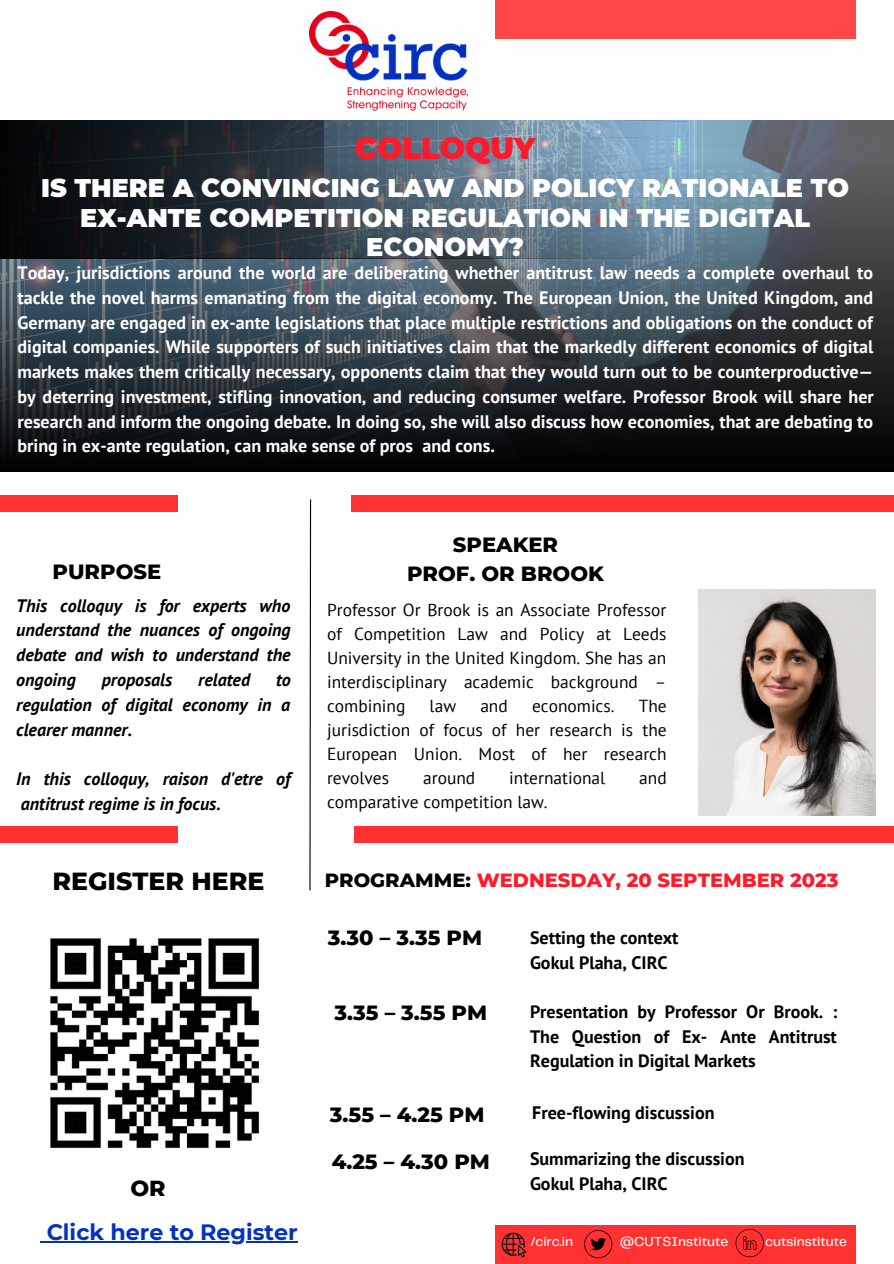
<style>
.page{position:relative;width:894px;height:1264px;background:#fff}
.page>*{position:absolute;margin:0;border:0;box-sizing:border-box;transform-origin:0 0}
.t1{font:900 30px "Montserrat";color:#ff1a2b}
.t2{font:900 25.5px/29.2px "Montserrat";color:#fff;text-align:center}
.t3{font:800 25.2px "Montserrat";color:#000}
.t4{font:700 22.2px "Montserrat";color:#0331c2}
.t5{font:800 22.2px "Montserrat";color:#000}
.t6{font:800 21px "Montserrat";color:#000}
.t7{font:800 19.5px "Montserrat";color:#ff1a2b}
.t8{font:700 18px/24.8px "PT Sans";color:#fff;text-align:justify}
.t9{font:italic 700 18px/24.8px "PT Sans";color:#000;text-align:justify}
.t10{font:700 18px/24.8px "PT Sans";color:#000;text-align:justify}
.t11{font:17.4px/23.9px "PT Sans";color:#000;text-align:justify}
.t12{font:500 13.5px "Telegraf";color:#fefefe}
.s1{color:#000}
</style>
<div class="page">
<div style="left:351px;top:495px;width:542px;height:16px;background:#ff3131"></div>
<svg style="left:0;top:120px;width:893px;height:351px;background:#2b3237"></svg>
<svg style="left:0;top:258px;width:323px;height:110px;background:#3e505e"></svg>
<svg style="left:0;top:120px;width:751px;height:138px;background:#455763"></svg>
<svg style="left:309px;top:499px;width:2px;height:392px"></svg>
<img style="left:310px;top:11px;width:157px;height:99px">
<div style="left:495px;top:0;width:360px;height:39px;background:#fe4646"></div>
<div style="left:495px;top:1225px;width:360px;height:38px;background:#ff3131"></div>
<svg style="left:584px;top:1230px;width:28px;height:28px"></svg>
<svg style="left:735px;top:1229px;width:28px;height:28px"></svg>
<div style="left:354px;top:826px;width:539px;height:16px;background:#ff3131"></div>
<div style="left:0;top:826px;width:177px;height:16px;background:#ff3131"></div>
<img style="left:698px;top:589px;width:176px;height:226px">
<img style="left:50px;top:938px;width:209px;height:210px">
<svg style="left:501px;top:1232px;width:25px;height:25px"></svg>
<div style="left:0;top:495px;width:177px;height:16px;background:#ff3131"></div>
<hr style="left:47px;top:1241px;width:251px;height:1px;background:#0331c2">
<p class="t1" style="left:354px;top:130px;width:182px">COLLOQUY</p>
<p class="t2" style="left:41px;top:174px;width:809px">IS THERE A CONVINCING LAW AND POLICY RATIONALE TO<br>EX-ANTE COMPETITION REGULATION IN THE DIGITAL<br>ECONOMY?</p>
<p class="t8" style="left:18px;top:260px;width:857px">Today, jurisdictions around the world are deliberating whether antitrust law needs a complete overhaul to tackle the novel harms emanating from the digital economy. The European Union, the United Kingdom, and Germany are engaged in ex-ante legislations that place multiple restrictions and obligations on the conduct of digital companies. While supporters of such initiatives claim that the markedly different economics of digital markets makes them critically necessary, opponents claim that they would turn out to be counterproductive— by deterring investment, stifling innovation, and reducing consumer welfare. Professor Brook will share her research and inform the ongoing debate. In doing so, she will also discuss how economies, that are debating to bring in ex-ante regulation, can make sense of pros and cons.</p>
<p class="t6" style="left:53px;top:559px;width:110px">PURPOSE</p>
<p class="t9" style="left:16px;top:592px;width:276px">This colloquy is for experts who understand the nuances of ongoing debate and wish to understand the ongoing</p>
<p class="t9" style="left:102px;top:667px;width:72px">proposals</p>
<p class="t9" style="left:198px;top:667px;width:53px">related</p>
<p class="t9" style="left:16px;top:667px;width:276px;text-indent:260px">to regulation of digital economy in a clearer manner.</p>
<p class="t9" style="left:16px;top:766px;width:275px">In this colloquy, raison d'etre of antitrust regime is in focus.</p>
<p class="t3" style="left:53px;top:865px;width:213px">REGISTER HERE</p>
<p class="t5" style="left:130px;top:1173px;width:37px">OR</p>
<p class="t4" style="left:47px;top:1218px;width:252px">Click here to Register</p>
<p class="t6" style="left:453px;top:532px;width:107px">SPEAKER</p>
<p class="t6" style="left:407px;top:561px;width:198px">PROF. OR BROOK</p>
<p class="t11" style="left:327px;top:598px;width:341px">Professor Or Brook is an Associate Professor of Competition Law and Policy at Leeds University in the United Kingdom. She has an interdisciplinary academic background – combining</p>
<p class="t11" style="left:429px;top:693px;width:28px">law</p>
<p class="t11" style="left:480px;top:693px;width:29px">and</p>
<p class="t11" style="left:532px;top:693px;width:84px">economics.</p>
<p class="t11" style="left:327px;top:693px;width:341px;text-indent:311px">The jurisdiction of focus of her research is the European Union. Most of her research revolves</p>
<p class="t11" style="left:423px;top:765px;width:54px">around</p>
<p class="t11" style="left:509px;top:765px;width:97px">international</p>
<p class="t11" style="left:639px;top:765px;width:29px">and</p>
<p class="t11" style="left:327px;top:789px;width:222px">comparative competition law.</p>
<p class="t7" style="left:325px;top:868px;width:515px"><span class="s1">PROGRAMME:</span> WEDNESDAY, 20 SEPTEMBER 2023</p>
<p class="t6" style="left:328px;top:924px;width:156px">3.30 – 3.35 PM</p>
<p class="t6" style="left:334px;top:1000px;width:154px">3.35 – 3.55 PM</p>
<p class="t6" style="left:330px;top:1101px;width:156px">3.55 – 4.25 PM</p>
<p class="t6" style="left:331px;top:1148px;width:160px">4.25 – 4.30 PM</p>
<p class="t10" style="left:530px;top:924px;width:150px">Setting the context</p>
<p class="t10" style="left:530px;top:949px;width:139px">Gokul Plaha, CIRC</p>
<p class="t10" style="left:530px;top:998px;width:309px">Presentation by Professor Or Brook. :<br>The Question of Ex- Ante Antitrust Regulation in Digital Markets</p>
<p class="t10" style="left:532px;top:1099px;width:184px">Free-flowing discussion</p>
<p class="t10" style="left:530px;top:1145px;width:216px">Summarizing the discussion</p>
<p class="t10" style="left:530px;top:1170px;width:139px">Gokul Plaha, CIRC</p>
<p class="t12" style="left:530px;top:1235px;width:44px">/circ.in</p>
<p class="t12" style="left:619px;top:1235px;width:110px">@CUTSInstitute</p>
<p class="t12" style="left:764px;top:1235px;width:83px">cutsinstitute</p>
</div>
